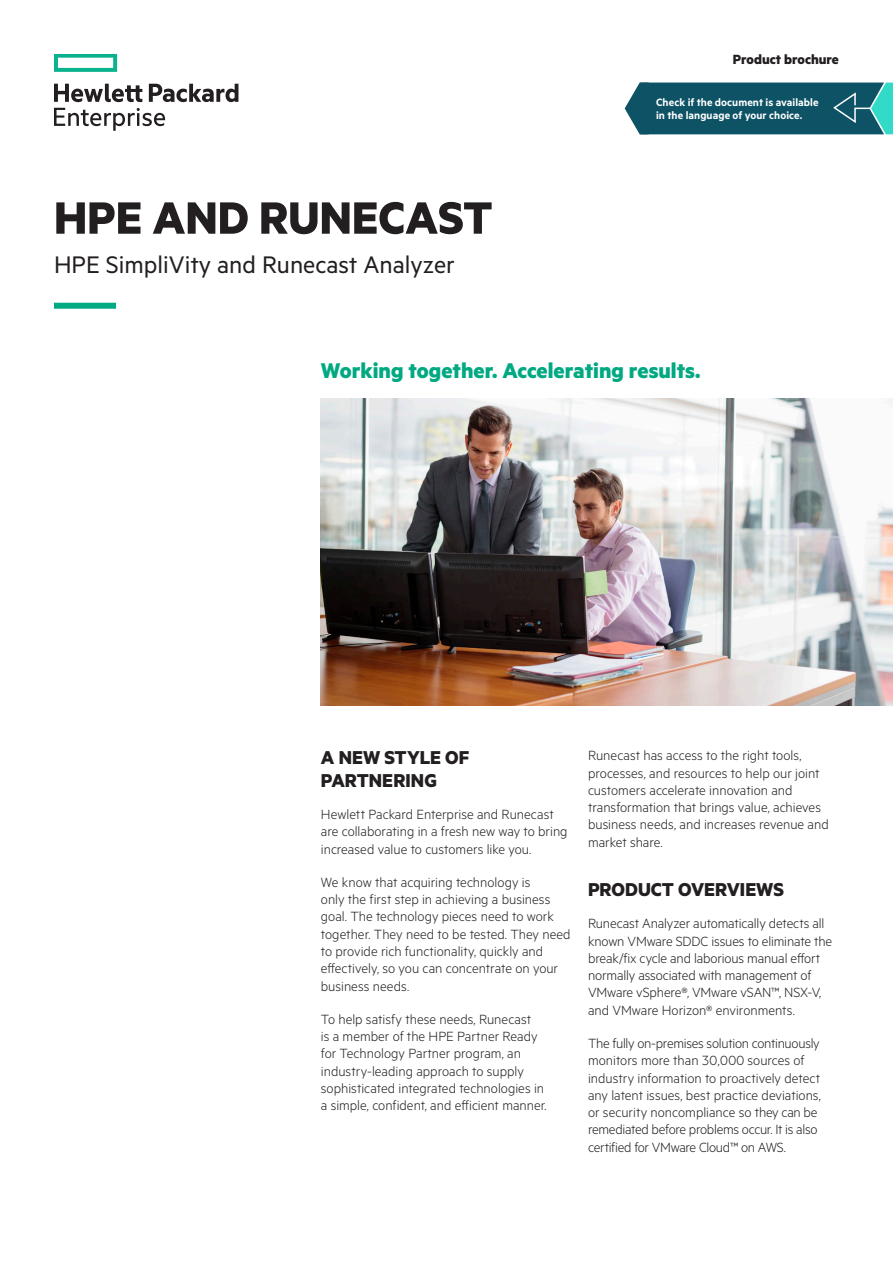
<style>
.page{position:relative;width:893px;height:1263px;background:#fff}
.page>*{position:absolute;margin:0;border:0;box-sizing:border-box;transform-origin:0 0}
.Headline_MetricHPE_B{font:700 51px "Metric HPE";color:#231f20}
.Cover_Subhead_Metric{font:27px "Metric HPE";color:#231f20}
.Intro_text_MetricHPE{font:700 24px "Metric HPE";color:#01a982}
.Body_subheadline_Met{font:700 21px/22.5px "Metric HPE";color:#231f20}
.Body_text_MetricHPE{font:300 15px/17.2px "Metric HPE";color:#231f20}
.Body_text_last_Metri{font:300 15px/17.2px "Metric HPE";color:#231f20}
.Descriptor_MetricHPE{font:700 15px "Metric HPE";color:#231f20}
.Sidebar_header_Metri{font:600 12px/13.5px "Metric HPE";letter-spacing:.005em;color:#fff}
</style>
<div class="page">
<img style="left:321px;top:398px;width:572px;height:307px">
<svg style="left:54px;top:54px;width:63px;height:18px"></svg>
<svg style="left:54px;top:84px;width:184px;height:47px"></svg>
<div style="left:54px;top:303px;width:62px;height:6px;background:#01a982"></div>
<svg style="left:625px;top:83px;width:268px;height:51px;background:#196070"></svg>
<p class="Descriptor_MetricHPE" style="left:733px;top:50px;width:108px">Product brochure</p>
<p class="Headline_MetricHPE_B" style="left:54px;top:187px;width:440px">HPE AND RUNECAST</p>
<p class="Cover_Subhead_Metric" style="left:54px;top:249px;width:402px">HPE SimpliVity and Runecast Analyzer</p>
<p class="Sidebar_header_Metri" style="left:656px;top:95px;width:164px">Check if the document is available in the language of your choice.</p>
<p class="Intro_text_MetricHPE" style="left:321px;top:356px;width:381px">Working together. Accelerating results.</p>
<p class="Body_subheadline_Met" style="left:321px;top:746px;width:150px">A NEW STYLE OF<br>PARTNERING</p>
<p class="Body_text_MetricHPE" style="left:321px;top:805px;width:248px">Hewlett Packard Enterprise and Runecast are collaborating in a fresh new way to bring increased value to customers like you.</p>
<p class="Body_text_MetricHPE" style="left:321px;top:873px;width:251px">We know that acquiring technology is<br>only the first step in achieving a business goal. The technology pieces need to work together. They need to be tested. They need to provide rich functionality, quickly and effectively, so you can concentrate on your business needs.</p>
<p class="Body_text_MetricHPE" style="left:321px;top:1010px;width:227px">To help satisfy these needs, Runecast<br>is a member of the HPE Partner Ready for Technology Partner program, an industry-leading approach to supply sophisticated integrated technologies in a simple, confident, and efficient manner.</p>
<p class="Body_text_last_Metri" style="left:588px;top:746px;width:242px">Runecast has access to the right tools, processes, and resources to help our joint customers accelerate innovation and transformation that brings value, achieves business needs, and increases revenue and market share.</p>
<p class="Body_subheadline_Met" style="left:588px;top:878px;width:197px">PRODUCT OVERVIEWS</p>
<p class="Body_text_MetricHPE" style="left:588px;top:914px;width:246px">Runecast Analyzer automatically detects all known VMware SDDC issues to eliminate the break/fix cycle and laborious manual effort normally associated with management of VMware vSphere®, VMware vSAN™, NSX-V, and VMware Horizon® environments.</p>
<p class="Body_text_MetricHPE" style="left:588px;top:1034px;width:234px">The fully on-premises solution continuously monitors more than 30,000 sources of industry information to proactively detect any latent issues, best practice deviations, or security noncompliance so they can be remediated before problems occur. It is also certified for VMware Cloud™ on AWS.</p>
</div>
